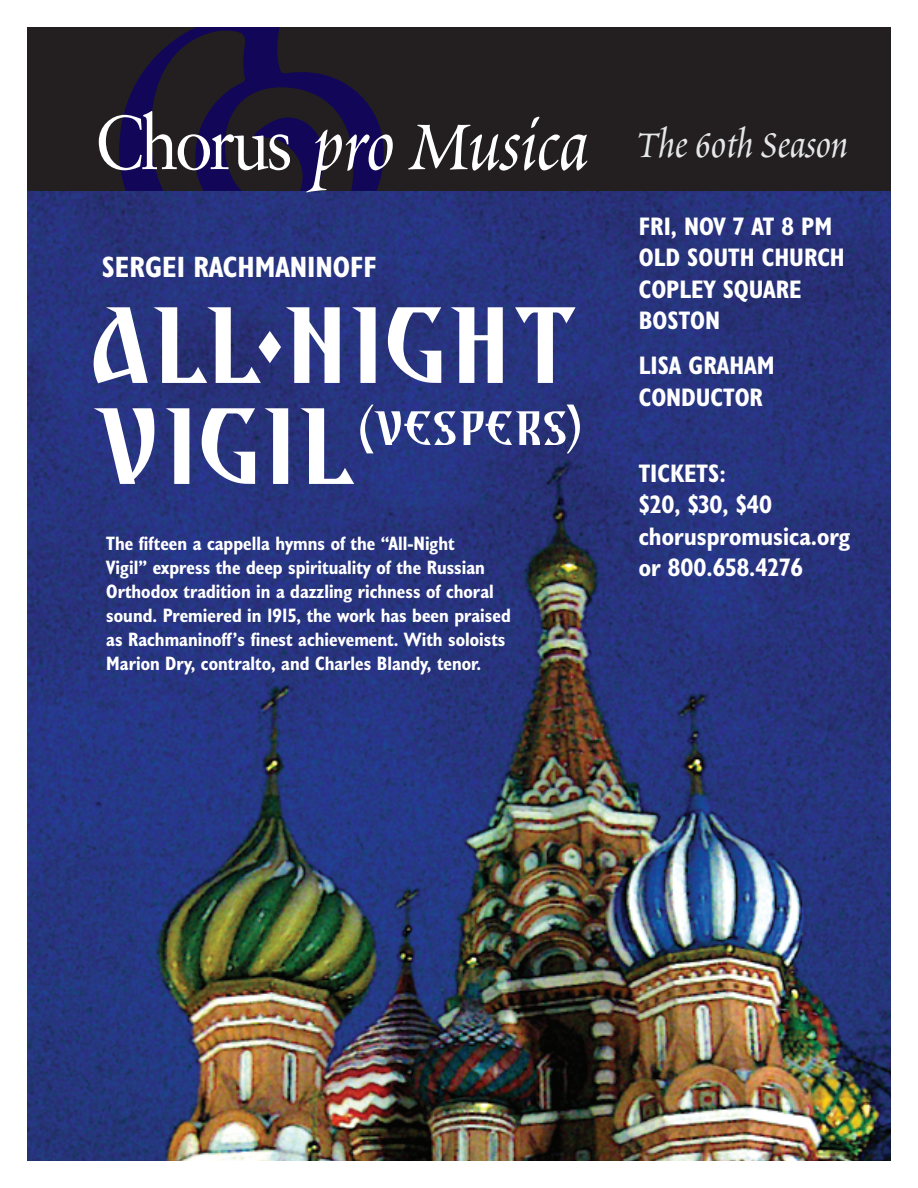
<style>
.page{position:relative;width:918px;height:1188px;background:#fff}
.page>*{position:absolute;margin:0;border:0;box-sizing:border-box;transform-origin:0 0}
.t1{font:118.2px/100.9px "Archangel OT Body";color:#fff}
.t2{font:88.05px "Poetica Chancery I";color:#fff}
.t3{font:52.65px "Archangel OT Body";color:#fff}
.t4{font:46.5px "Poetica Chancery I";color:#e6e7e9}
.t5{font:700 condensed 29.55px "Humanist 521 BT";color:#fff}
.t6{font:700 condensed 25.5px/31.5px "Humanist 521 BT";color:#fff}
.t7{font:700 condensed 19.5px/24px "Humanist 521 BT";color:#fff}
.s1{font-family:"Sabon";font-size:76.2px}
</style>
<div class="page">
<div style="left:27px;top:25px;width:864px;height:169px;background:#231f20"></div>
<img style="left:27px;top:192px;width:864px;height:969px">
<div style="left:27px;top:0;width:872px;height:27px;background:#fff"></div>
<svg style="left:119px;top:191px;width:265px;height:83px;background:#27337d"></svg>
<svg style="left:259px;top:331px;width:22px;height:32px"></svg>
<h2 class="t2" style="left:95px;top:111px;width:495px"><span class="s1">Chorus</span> pro Musica</h2>
<h3 class="t5" style="left:102px;top:257px;width:276px">SERGEI RACHMANINOFF</h3>
<h1 class="t1" style="left:94px;top:292px;width:484px">ALL NIGHT<br>VIGIL</h1>
<h3 class="t3" style="left:360px;top:396px;width:226px">(VESPERS)</h3>
<p class="t7" style="left:106px;top:534px;width:406px">The fifteen a cappella hymns of the “All-Night<br>Vigil” express the deep spirituality of the Russian Orthodox tradition in a dazzling richness of choral sound. Premiered in 1915, the work has been praised as Rachmaninoff’s finest achievement. With soloists Marion Dry, contralto, and Charles Blandy, tenor.</p>
<h3 class="t4" style="left:636px;top:126px;width:213px">The 60th Season</h3>
<h3 class="t6" style="left:639px;top:213px;width:208px">FRI, NOV 7 AT 8 PM<br>OLD SOUTH CHURCH<br>COPLEY SQUARE<br>BOSTON</h3>
<h3 class="t6" style="left:639px;top:353px;width:137px">LISA GRAHAM<br>CONDUCTOR</h3>
<h3 class="t6" style="left:639px;top:460px;width:213px">TICKETS:<br>$20, $30, $40 choruspromusica.org or 800.658.4276</h3>
</div>
